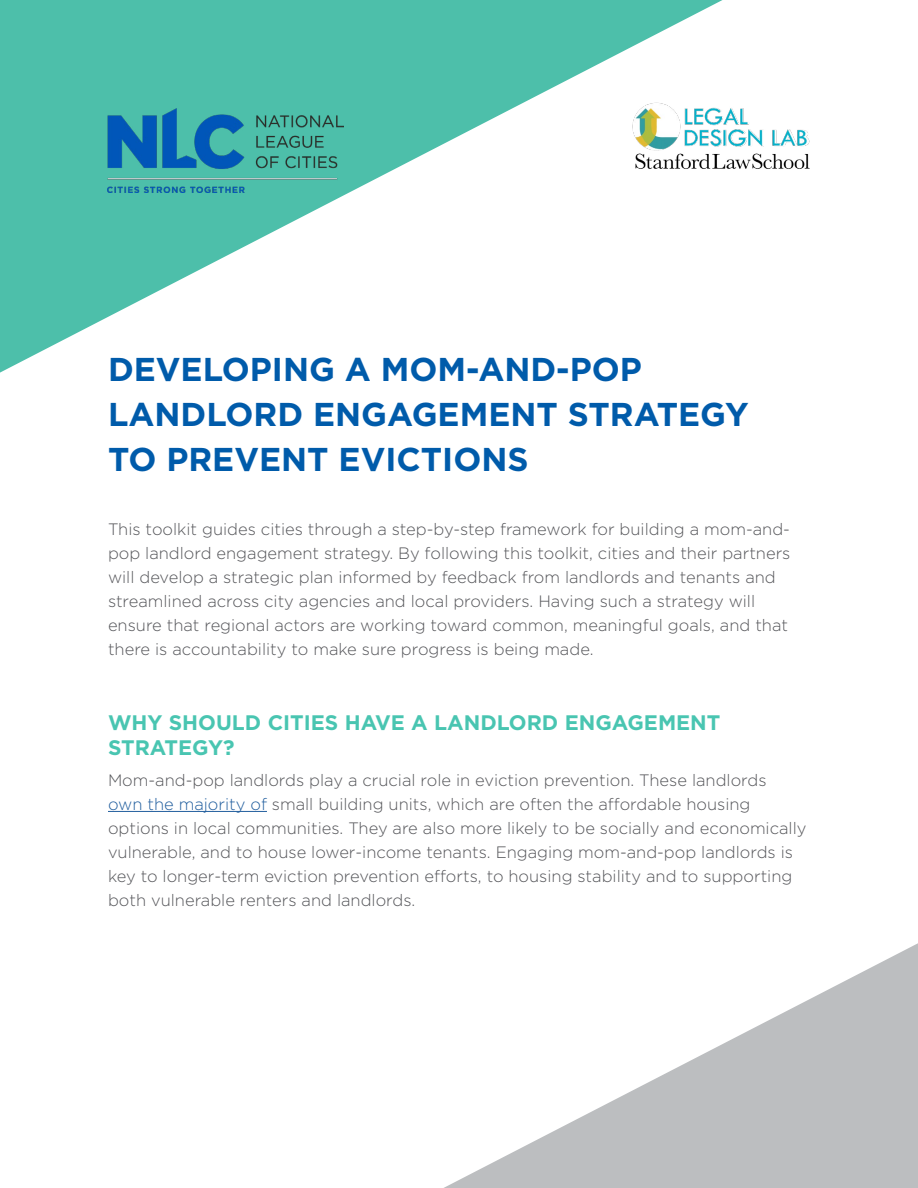
<style>
.page{position:relative;width:918px;height:1188px;background:#fff}
.page>*{position:absolute;margin:0;border:0;box-sizing:border-box;transform-origin:0 0}
.t1{font:700 33px/45px "Gotham";color:#005baa}
.t2{font:700 21px/25.2px "Gotham";color:#49c5b1}
.t3{font:300 16.5px/24px "Gotham";color:#55565a}
.s1{color:#215e9e}
</style>
<div class="page">
<svg style="left:444px;top:943px;width:474px;height:245px"></svg>
<svg style="left:0;top:0;width:723px;height:373px"></svg>
<img style="left:108px;top:109px;width:236px;height:84px">
<hr style="left:108px;top:811px;width:159px;height:1px;background:#215e9e">
<img style="left:633px;top:97px;width:177px;height:79px">
<h1 class="t1" style="left:108px;top:346px;width:642px">DEVELOPING A MOM-AND-POP<br>LANDLORD ENGAGEMENT STRATEGY<br>TO PREVENT EVICTIONS</h1>
<p class="t3" style="left:108px;top:517px;width:684px">This toolkit guides cities through a step-by-step framework for building a mom-and&shy;pop landlord engagement strategy. By following this toolkit, cities and their partners will develop a strategic plan informed by feedback from landlords and tenants and streamlined across city agencies and local providers. Having such a strategy will ensure that regional actors are working toward common, meaningful goals, and that there is accountability to make sure progress is being made.</p>
<p class="t2" style="left:108px;top:710px;width:614px">WHY SHOULD CITIES HAVE A LANDLORD ENGAGEMENT<br>STRATEGY?</p>
<p class="t3" style="left:108px;top:768px;width:700px">Mom-and-pop landlords play a crucial role in eviction prevention. These landlords<br><span class="s1">own the majority of</span> small building units, which are often the affordable housing options in local communities. They are also more likely to be socially and economically vulnerable, and to house lower-income tenants. Engaging mom-and-pop landlords is key to longer-term eviction prevention efforts, to housing stability and to supporting both vulnerable renters and landlords.</p>
</div>
